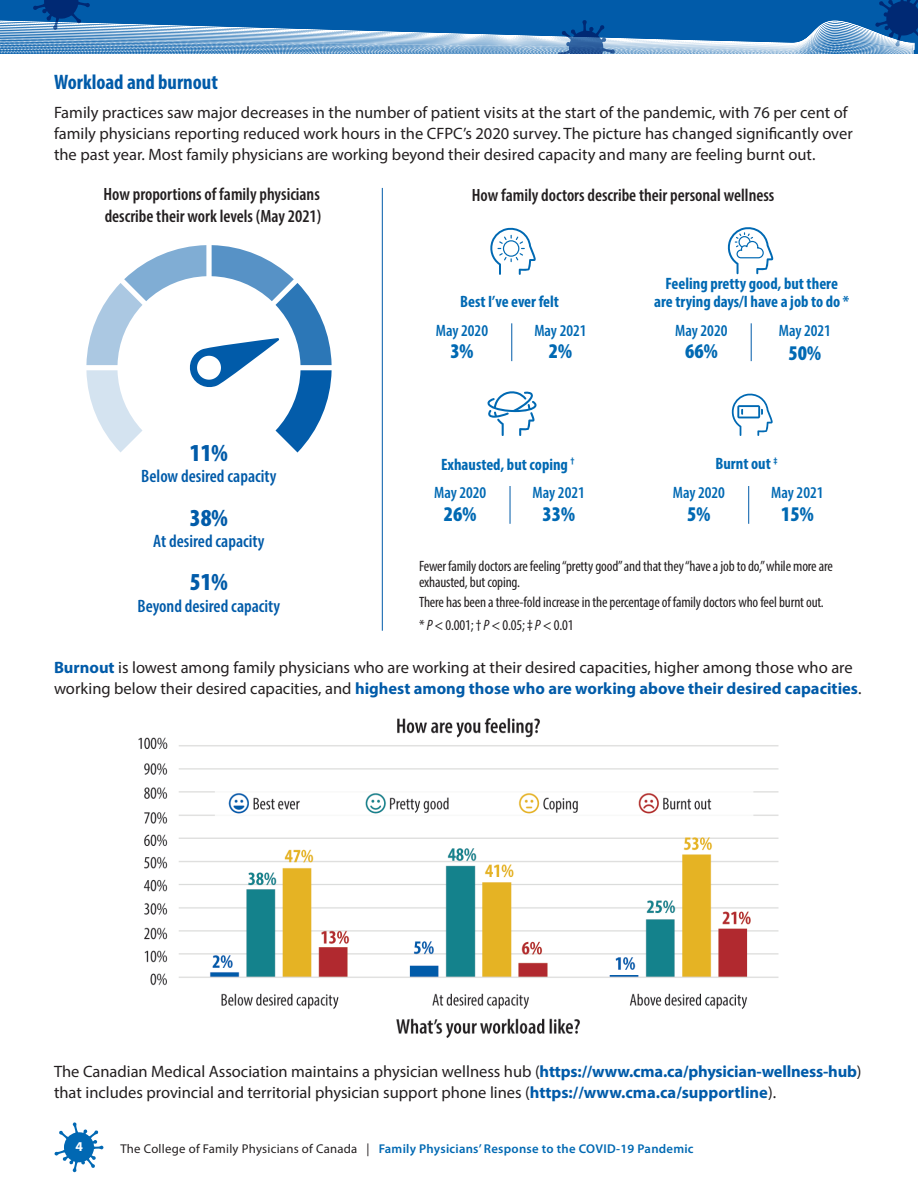
<style>
.page{position:relative;width:918px;height:1188px;background:#fff}
.page>*{position:absolute;margin:0;border:0;box-sizing:border-box;transform-origin:0 0}
.t1{font:900 condensed 24.6px "Myriad Pro";color:#015ba9}
.t2{font:900 condensed 21px "Myriad Pro";color:#0069b3}
.t3{font:700 condensed 21px "Myriad Pro";color:#015ba9}
.t4{font:600 condensed 18px "Myriad Pro";color:#015ba9}
.t5{font:600 condensed 17.85px/21.5px "Myriad Pro";color:#231f20}
.t6{font:16.5px/21px "Myriad Pro";color:#231f20}
.t7{font:700 condensed 16.5px/18px "Myriad Pro";color:#0069b3;text-align:center}
.t8{font:600 condensed 16.5px "Myriad Pro";color:#0069b3}
.t9{font:condensed 15px/16.5px "Myriad Pro";letter-spacing:-.01em;color:#231f20}
.t10{font:700 13.5px "Myriad Pro";color:#fff}
.t11{font:600 12.75px "Myriad Pro";letter-spacing:.02em;color:#0069b3}
.s1{font-style:italic}
.s2{font-weight:700;color:#015ba9}
.s3{font-weight:400;color:#231f20}
</style>
<div class="page">
<svg style="left:54px;top:1122px;width:50px;height:50px"></svg>
<svg style="left:86px;top:245px;width:246px;height:208px"></svg>
<svg style="left:490px;top:227px;width:46px;height:48px"></svg>
<svg style="left:727px;top:227px;width:46px;height:47px"></svg>
<hr style="left:751px;top:323px;width:1px;height:38px;background:#015ba9">
<svg style="left:487px;top:391px;width:50px;height:45px"></svg>
<hr style="left:511px;top:323px;width:1px;height:38px;background:#015ba9">
<hr style="left:510px;top:486px;width:1px;height:38px;background:#015ba9">
<svg style="left:731px;top:393px;width:42px;height:43px"></svg>
<hr style="left:748px;top:486px;width:1px;height:38px;background:#015ba9">
<hr style="left:382px;top:188px;width:1px;height:443px;background:#015ba9">
<img style="left:138px;top:718px;width:641px;height:320px">
<svg style="left:0;top:0;width:918px;height:54px;background:#3d7fba"></svg>
<p class="t3" style="left:54px;top:69px;width:166px">Workload and burnout</p>
<p class="t6" style="left:54px;top:102px;width:800px">Family practices saw major decreases in the number of patient visits at the start of the pandemic, with 76 per cent of family physicians reporting reduced work hours in the CFPC’s 2020 survey. The picture has changed significantly over the past year. Most family physicians are working beyond their desired capacity and many are feeling burnt out.</p>
<p class="t5" style="left:104px;top:183px;width:219px">How proportions of family physicians describe their work levels (May 2021)</p>
<p class="t5" style="left:472px;top:184px;width:304px">How family doctors describe their personal wellness</p>
<p class="t7" style="left:460px;top:292px;width:100px">Best I’ve ever felt</p>
<p class="t8" style="left:436px;top:320px;width:54px">May 2020</p>
<p class="t2" style="left:450px;top:340px;width:25px">3%</p>
<p class="t8" style="left:534px;top:320px;width:54px">May 2021</p>
<p class="t2" style="left:549px;top:340px;width:25px">2%</p>
<p class="t7" style="left:654px;top:274px;width:197px">Feeling pretty good, but there are trying days/I have a job to do *</p>
<p class="t8" style="left:675px;top:320px;width:54px">May 2020</p>
<p class="t2" style="left:685px;top:340px;width:34px">66%</p>
<p class="t8" style="left:779px;top:320px;width:54px">May 2021</p>
<p class="t2" style="left:789px;top:342px;width:34px">50%</p>
<p class="t1" style="left:190px;top:439px;width:40px">11%</p>
<p class="t4" style="left:141px;top:465px;width:137px">Below desired capacity</p>
<p class="t1" style="left:190px;top:504px;width:40px">38%</p>
<p class="t4" style="left:153px;top:530px;width:113px">At desired capacity</p>
<p class="t1" style="left:190px;top:568px;width:40px">51%</p>
<p class="t4" style="left:138px;top:595px;width:144px">Beyond desired capacity</p>
<p class="t7" style="left:716px;top:455px;width:64px">Burnt out <sup>‡</sup></p>
<p class="t8" style="left:673px;top:483px;width:54px">May 2020</p>
<p class="t2" style="left:687px;top:502px;width:25px">5%</p>
<p class="t7" style="left:441px;top:455px;width:135px">Exhausted, but coping <sup>†</sup></p>
<p class="t8" style="left:434px;top:483px;width:54px">May 2020</p>
<p class="t2" style="left:444px;top:502px;width:34px">26%</p>
<p class="t8" style="left:771px;top:483px;width:54px">May 2021</p>
<p class="t2" style="left:781px;top:502px;width:34px">15%</p>
<p class="t9" style="left:419px;top:557px;width:415px">Fewer family doctors are feeling “pretty good” and that they “have a job to do,” while more are exhausted, but coping.</p>
<p class="t9" style="left:419px;top:594px;width:406px">There has been a three-fold increase in the percentage of family doctors who feel burnt out.</p>
<p class="t9" style="left:419px;top:617px;width:156px">* <span class="s1">P</span> &lt; 0.001; † <span class="s1">P</span> &lt; 0.05; ‡ <span class="s1">P</span> &lt; 0.01</p>
<p class="t6" style="left:54px;top:657px;width:809px"><span class="s2">Burnout</span> is lowest among family physicians who are working at their desired capacities, higher among those who are working below their desired capacities, and <span class="s2">highest among those who are working above their desired capacities</span>.</p>
<p class="t8" style="left:533px;top:483px;width:54px">May 2021</p>
<p class="t2" style="left:542px;top:502px;width:34px">33%</p>
<p class="t6" style="left:54px;top:1061px;width:809px">The Canadian Medical Association maintains a physician wellness hub (<span class="s2">https://www.cma.ca/physician-wellness-hub</span>) that includes provincial and territorial physician support phone lines (<span class="s2">https://www.cma.ca/supportline</span>).</p>
<p class="t10" style="left:76px;top:1138px;width:9px">4</p>
<p class="t11" style="left:120px;top:1141px;width:575px"><span class="s3">The College of Family Physicians of Canada |</span> Family Physicians’ Response to the COVID-19 Pandemic</p>
</div>
